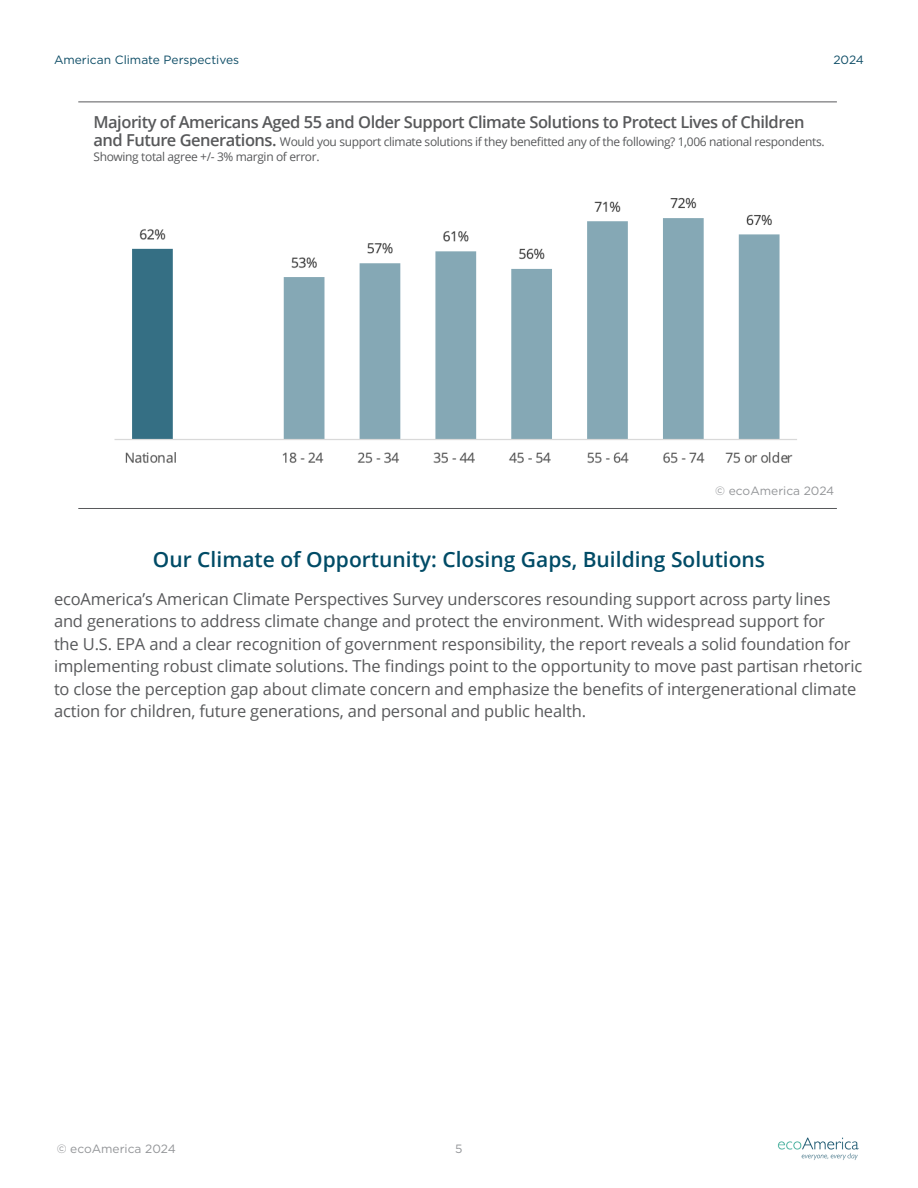
<style>
.page{position:relative;width:918px;height:1188px;background:#fff}
.page>*{position:absolute;margin:0;border:0;box-sizing:border-box;transform-origin:0 0}
.t1{font:600 21px "Open Sans";color:#004b66}
.t2{font:16.5px/22.5px "Open Sans";letter-spacing:-.01em;color:#58595b}
.t3{font:600 16.5px "Open Sans";letter-spacing:-.03em;color:#58595b}
.t4{font:12px/15px "Open Sans";letter-spacing:-.03em;color:#58595b}
.t5{font:12px "Gotham";color:#939598}
.t6{font:12px "Gotham";color:#0e4d66}
.s1{font-weight:600;font-size:16.5px}
</style>
<div class="page">
<img style="left:778px;top:1137px;width:81px;height:23px">
<img style="left:114px;top:197px;width:683px;height:267px">
<hr style="left:78px;top:508px;width:759px;height:1px;background:#58595b">
<hr style="left:78px;top:102px;width:759px;height:1px;background:#58595b">
<p class="t6" style="left:54px;top:52px;width:187px">American Climate Perspectives</p>
<p class="t6" style="left:833px;top:52px;width:32px">2024</p>
<p class="t3" style="left:94px;top:111px;width:713px">Majority of Americans Aged 55 and Older Support Climate Solutions to Protect Lives of Children</p>
<p class="t4" style="left:93px;top:134px;width:733px"><span class="s1">and Future Generations.</span> Would you support climate solutions if they benefitted any of the following? 1,006 national respondents.<br>Showing total agree +/- 3% margin of error.</p>
<p class="t5" style="left:715px;top:483px;width:121px">© ecoAmerica 2024</p>
<p class="t1" style="left:153px;top:545px;width:614px">Our Climate of Opportunity: Closing Gaps, Building Solutions</p>
<p class="t2" style="left:54px;top:587px;width:810px">ecoAmerica’s American Climate Perspectives Survey underscores resounding support across party lines and generations to address climate change and protect the environment. With widespread support for<br>the U.S. EPA and a clear recognition of government responsibility, the report reveals a solid foundation for implementing robust climate solutions. The findings point to the opportunity to move past partisan rhetoric to close the perception gap about climate concern and emphasize the benefits of intergenerational climate action for children, future generations, and personal and public health.</p>
<p class="t5" style="left:57px;top:1141px;width:121px">© ecoAmerica 2024</p>
<p class="t5" style="left:455px;top:1141px;width:9px">5</p>
</div>
